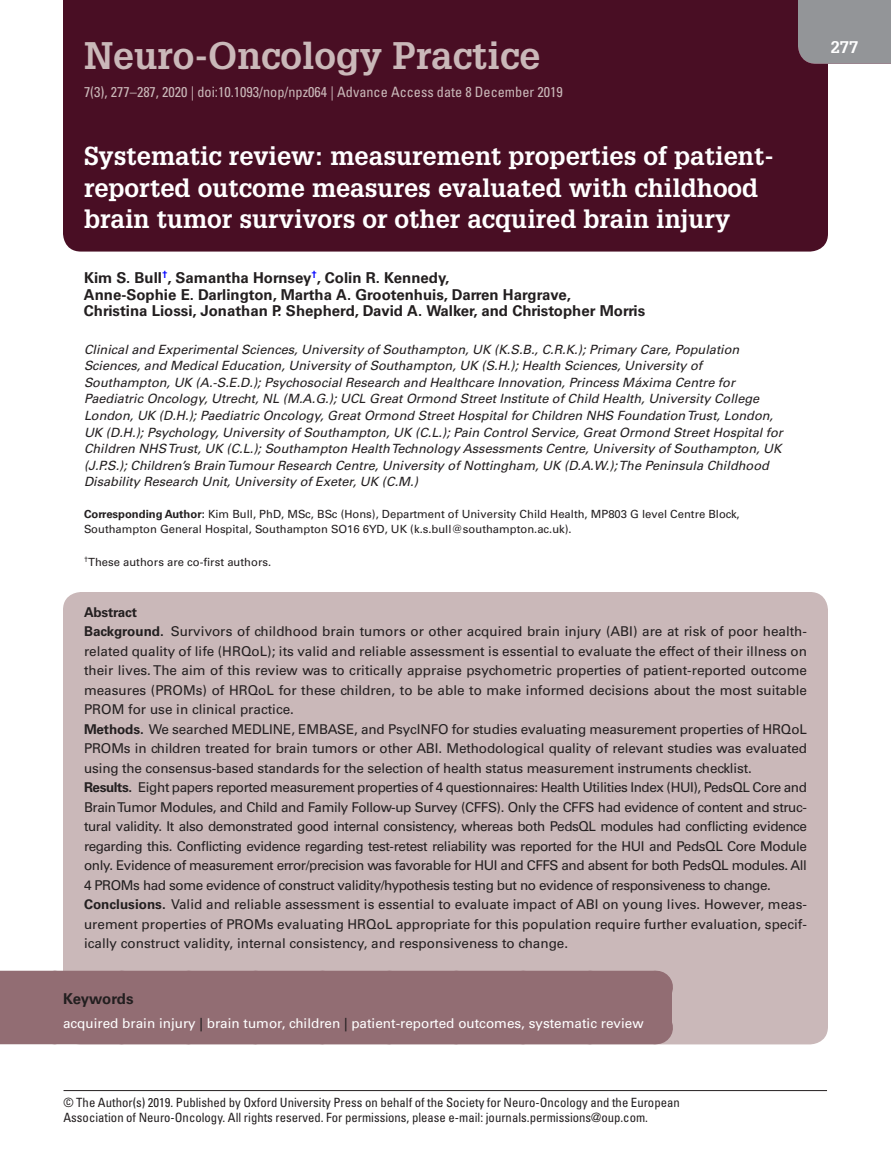
<style>
.page{position:relative;width:891px;height:1175px;background:#fff}
.page>*{position:absolute;margin:0;border:0;box-sizing:border-box;transform-origin:0 0}
.t1{font:700 37.5px "Glypha LT Std";color:#cab8b9}
.t2{font:700 25.5px/31.5px "Glypha LT Std";color:#fff}
.t3{font:700 16.5px "Glypha LT Std";color:#fff}
.t4{font:700 15px/16.5px "Univers LT Std";color:#231f20}
.t5{font:condensed 14.25px "Univers LT Std";color:#cab8b9}
.t6{font:13.5px/19.5px "Univers LT Std";letter-spacing:-.01em;color:#231f20}
.t7{font:13.5px "Univers LT Std";color:#fff}
.t8{font:italic 12.75px/16.5px "Univers LT Std";color:#231f20}
.t9{font:condensed 12.75px/15px "Univers LT Std";color:#231f20}
.t10{font:11.25px/15px "Univers LT Std";color:#231f20}
.s1{font-weight:700}
.s2{color:#231f20}
</style>
<div class="page">
<div style="left:63px;top:0;width:765px;height:166px;background:#490e24"></div>
<div style="left:63px;top:592px;width:765px;height:452px;background:#cab8b9;border-radius:18px"></div>
<hr style="left:64px;top:1090px;width:763px;height:1px;background:#231f20">
<div style="left:0;top:986px;width:672px;height:41px;background:#926d73"></div>
<div style="left:0;top:970px;width:656px;height:33px;background:#926d73"></div>
<svg style="left:55px;top:970px;width:567px;height:1px"></svg>
<hr style="left:656px;top:970px;width:1px;height:33px;background:#926d73">
<div style="left:0;top:1004px;width:666px;height:27px;background:#926d73"></div>
<div style="left:0;top:1011px;width:656px;height:33px;background:#926d73"></div>
<hr style="left:656px;top:1011px;width:1px;height:33px;background:#926d73">
<div style="left:63px;top:166px;width:765px;height:85px;background:#490e24"></div>
<div style="left:798px;top:0;width:93px;height:64px;background:#939598"></div>
<h1 class="t1" style="left:84px;top:32px;width:458px">Neuro-Oncology Practice</h1>
<p class="t5" style="left:84px;top:83px;width:480px">7(3), 277–287, 2020 | doi:10.1093/nop/npz064 | Advance Access date 8 December 2019</p>
<h2 class="t2" style="left:84px;top:140px;width:691px">Systematic review: measurement properties of patient&shy;reported outcome measures evaluated with childhood brain tumor survivors or other acquired brain injury</h2>
<p class="t4" style="left:84px;top:270px;width:563px">Kim S. Bull<sup>†</sup>, Samantha Hornsey<sup>†</sup>, Colin R. Kennedy,<br>Anne-Sophie E. Darlington, Martha A. Grootenhuis, Darren Hargrave,<br>Christina Liossi, Jonathan P. Shepherd, David A. Walker, and Christopher Morris</p>
<p class="t8" style="left:84px;top:341px;width:700px">Clinical and Experimental Sciences, University of Southampton, UK (K.S.B., C.R.K.); Primary Care, Population Sciences, and Medical Education, University of Southampton, UK (S.H.); Health Sciences, University of Southampton, UK (A.-S.E.D.); Psychosocial Research and Healthcare Innovation, Princess Máxima Centre for Paediatric Oncology, Utrecht, NL (M.A.G.); UCL Great Ormond Street Institute of Child Health, University College London, UK (D.H.); Paediatric Oncology, Great Ormond Street Hospital for Children NHS Foundation Trust, London, UK (D.H.); Psychology, University of Southampton, UK (C.L.); Pain Control Service, Great Ormond Street Hospital for Children NHS Trust, UK (C.L.); Southampton Health Technology Assessments Centre, University of Southampton, UK (J.P.S.); Children’s Brain Tumour Research Centre, University of Nottingham, UK (D.A.W.); The Peninsula Childhood Disability Research Unit, University of Exeter, UK (C.M.)</p>
<p class="t10" style="left:84px;top:507px;width:657px"><span class="s1">Corresponding Author:</span> Kim Bull, PhD, MSc, BSc (Hons), Department of University Child Health, MP803 G level Centre Block,<br>Southampton General Hospital, Southampton SO16 6YD, UK (k.s.bull@southampton.ac.uk).</p>
<p class="t10" style="left:84px;top:554px;width:189px"><sup>†</sup>These authors are co-first authors.</p>
<p class="t6" style="left:84px;top:602px;width:725px"><span class="s1">Abstract<br>Background.</span> Survivors of childhood brain tumors or other acquired brain injury (ABI) are at risk of poor health&shy;related quality of life (HRQoL); its valid and reliable assessment is essential to evaluate the effect of their illness on their lives. The aim of this review was to critically appraise psychometric properties of patient-reported outcome measures (PROMs) of HRQoL for these children, to be able to make informed decisions about the most suitable PROM for use in clinical practice.<br><span class="s1">Methods.</span> We searched MEDLINE, EMBASE, and PsycINFO for studies evaluating measurement properties of HRQoL PROMs in children treated for brain tumors or other ABI. Methodological quality of relevant studies was evaluated using the consensus-based standards for the selection of health status measurement instruments checklist.<br><span class="s1">Results.</span> Eight papers reported measurement properties of 4 questionnaires: Health Utilities Index (HUI), PedsQL Core and Brain Tumor Modules, and Child and Family Follow-up Survey (CFFS). Only the CFFS had evidence of content and struc&shy;tural validity. It also demonstrated good internal consistency, whereas both PedsQL modules had conflicting evidence regarding this. Conflicting evidence regarding test-retest reliability was reported for the HUI and PedsQL Core Module only. Evidence of measurement error/precision was favorable for HUI and CFFS and absent for both PedsQL modules. All 4 PROMs had some evidence of construct validity/hypothesis testing but no evidence of responsiveness to change.<br><span class="s1">Conclusions.</span> Valid and reliable assessment is essential to evaluate impact of ABI on young lives. However, meas&shy;urement properties of PROMs evaluating HRQoL appropriate for this population require further evaluation, specif&shy;ically construct validity, internal consistency, and responsiveness to change.</p>
<p class="t4" style="left:63px;top:990px;width:72px">Keywords</p>
<p class="t7" style="left:63px;top:1015px;width:582px">acquired brain injury <span class="s2">|</span> brain tumor, children <span class="s2">|</span> patient-reported outcomes, systematic review</p>
<p class="t3" style="left:831px;top:37px;width:29px">277</p>
<p class="t9" style="left:64px;top:1095px;width:618px">© The Author(s) 2019. Published by Oxford University Press on behalf of the Society for Neuro-Oncology and the European<br>Association of Neuro-Oncology. All rights reserved. For permissions, please e-mail: journals.permissions@oup.com.</p>
</div>
